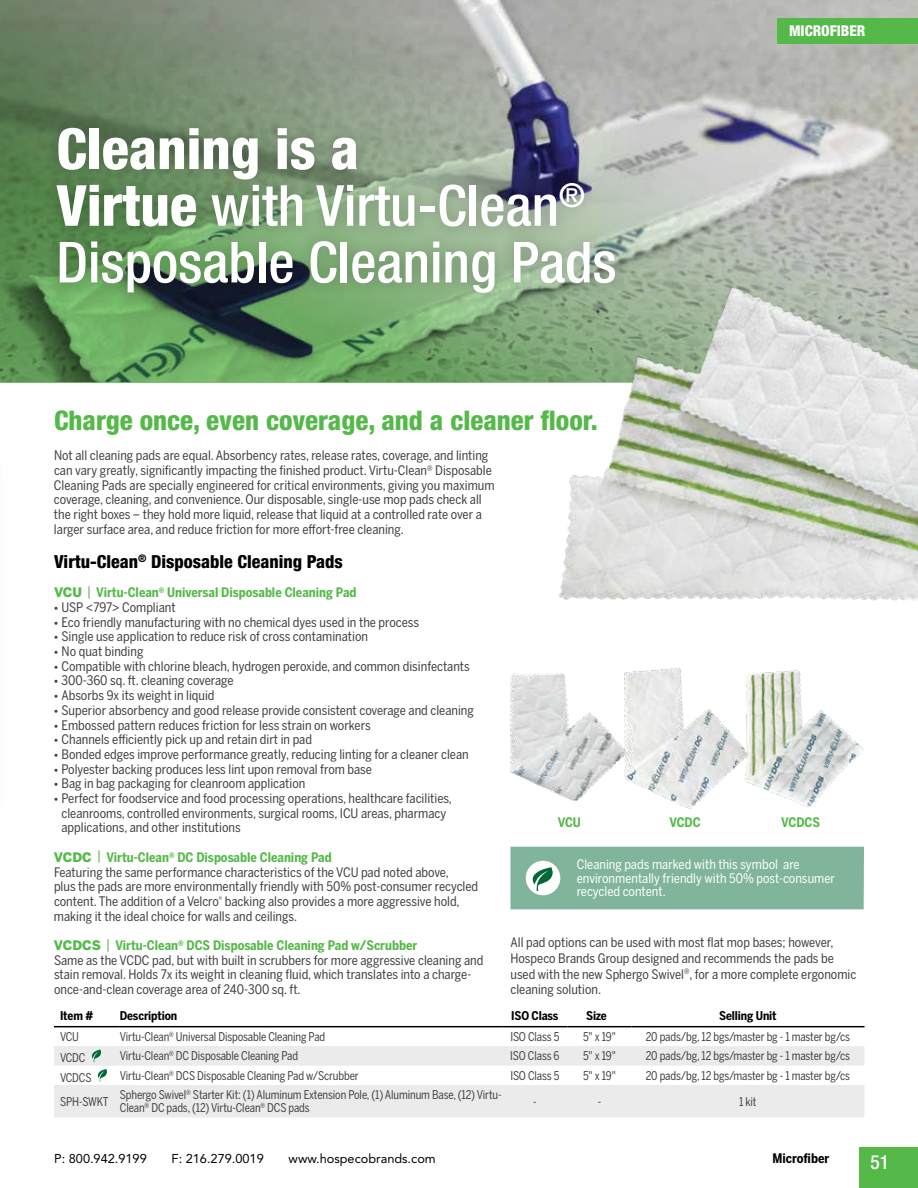
<style>
.page{position:relative;width:918px;height:1188px;background:#fff}
.page>*{position:absolute;margin:0;border:0;box-sizing:border-box;transform-origin:0 0}
.t1{font:500 condensed 56.7px/56.7px "Helvetica Neue LT Std";color:#fff}
.t2{font:800 condensed 27px "Helvetica Neue LT Std";color:#54b948}
.t3{font:500 condensed 19.5px "Helvetica Neue LT Std";color:#fff}
.t4{font:800 condensed 18px "Helvetica Neue LT Std";color:#000}
.t5{font:800 condensed 14.85px "Helvetica Neue LT Std";letter-spacing:-.005em;color:#fff}
.t6{font:13.05px/14.7px "Benton Sans Cond";color:#414042}
.t7{font:13.05px/13.5px "Benton Sans Cond";color:#fff}
.t8{font:700 13.05px "Benton Sans Cond";color:#54b948}
.t9{font:700 13.05px "Benton Sans Cond";color:#000}
.t10{font:12.75px "Avenir LT Std";color:#000}
.t11{font:12px/13.5px "Benton Sans Cond";letter-spacing:-.01em;color:#414042;scale:.94 1}
.t12{font:700 12px "Benton Sans Cond";letter-spacing:-.01em;color:#000}
.s1{font-weight:800}
.s2{font-family:"Benton Sans";font-weight:900}
.s3{font-weight:400}
.s4{font-family:"Myriad Pro";font-size:14.25px}
.s5{font-family:"Benton Sans";font-weight:900;color:#54b948}
.s6{color:#54b948}
.s7{font-weight:700;color:#54b948}
</style>
<div class="page">
<svg style="left:0;top:0;width:918px;height:382px;background:#8a9e86"></svg>
<div style="left:43px;top:114px;width:587px;height:194px;background:#000;opacity:.25"></div>
<img style="left:511px;top:149px;width:407px;height:452px">
<img style="left:759px;top:670px;width:104px;height:137px">
<img style="left:641px;top:668px;width:118px;height:141px">
<img style="left:510px;top:671px;width:131px;height:130px">
<svg style="left:54px;top:1027px;width:811px;height:1px"></svg>
<svg style="left:54px;top:1046px;width:811px;height:71px;fill:#ebebec"></svg>
<hr style="left:54px;top:1026px;width:66px;height:1px;background:#000">
<hr style="left:120px;top:1026px;width:382px;height:1px;background:#000">
<hr style="left:502px;top:1026px;width:66px;height:1px;background:#000">
<hr style="left:568px;top:1026px;width:63px;height:1px;background:#000">
<hr style="left:631px;top:1026px;width:234px;height:1px;background:#000">
<svg style="left:91px;top:1050px;width:11px;height:12px"></svg>
<svg style="left:97px;top:1069px;width:11px;height:13px"></svg>
<div style="left:510px;top:847px;width:354px;height:62px;background:#80b49b"></div>
<div style="left:526px;top:861px;width:34px;height:34px;background:#fff;border-radius:50%"></div>
<svg style="left:530px;top:867px;width:23px;height:24px"></svg>
<div style="left:860px;top:1148px;width:58px;height:40px;background:#54b948"></div>
<div style="left:777px;top:18px;width:141px;height:26px;background:#54b948"></div>
<h1 class="t1" style="left:56px;top:120px;width:562px"><span class="s1">Cleaning is a<br>Virtue</span> with Virtu-Clean<sup>®<br></sup>Disposable Cleaning Pads</h1>
<p class="t5" style="left:789px;top:22px;width:78px">MICROFIBER</p>
<h2 class="t2" style="left:54px;top:404px;width:545px">Charge once, even coverage, and a cleaner floor.</h2>
<p class="t6" style="left:54px;top:448px;width:442px">Not all cleaning pads are equal. Absorbency rates, release rates, coverage, and linting can vary greatly, significantly impacting the finished product. Virtu-Clean<sup>®</sup> Disposable Cleaning Pads are specially engineered for critical environments, giving you maximum coverage, cleaning, and convenience. Our disposable, single-use mop pads check all the right boxes – they hold more liquid, release that liquid at a controlled rate over a larger surface area, and reduce friction for more effort-free cleaning.</p>
<h3 class="t4" style="left:54px;top:550px;width:290px">Virtu-Clean<sup>®</sup> Disposable Cleaning Pads</h3>
<p class="t8" style="left:54px;top:585px;width:304px"><span class="s2">VCU</span> <span class="s3">|</span> Virtu-Clean<sup>®</sup> Universal Disposable Cleaning Pad</p>
<p class="t6" style="left:54px;top:600px;width:123px"><span class="s4">•</span> USP &lt;797&gt; Compliant</p>
<p class="t6" style="left:54px;top:615px;width:367px"><span class="s4">•</span> Eco friendly manufacturing with no chemical dyes used in the process</p>
<p class="t6" style="left:54px;top:629px;width:316px"><span class="s4">•</span> Single use application to reduce risk of cross contamination</p>
<p class="t6" style="left:54px;top:644px;width:91px"><span class="s4">•</span> No quat binding</p>
<p class="t6" style="left:54px;top:659px;width:417px"><span class="s4">•</span> Compatible with chlorine bleach, hydrogen peroxide, and common disinfectants</p>
<p class="t6" style="left:54px;top:673px;width:181px"><span class="s4">•</span> 300-360 sq. ft. cleaning coverage</p>
<p class="t6" style="left:54px;top:688px;width:162px"><span class="s4">•</span> Absorbs 9x its weight in liquid</p>
<p class="t6" style="left:54px;top:703px;width:421px"><span class="s4">•</span> Superior absorbency and good release provide consistent coverage and cleaning</p>
<p class="t6" style="left:54px;top:717px;width:318px"><span class="s4">•</span> Embossed pattern reduces friction for less strain on workers</p>
<p class="t6" style="left:54px;top:732px;width:259px"><span class="s4">•</span> Channels efficiently pick up and retain dirt in pad</p>
<p class="t6" style="left:54px;top:747px;width:416px"><span class="s4">•</span> Bonded edges improve performance greatly, reducing linting for a cleaner clean</p>
<p class="t6" style="left:54px;top:762px;width:320px"><span class="s4">•</span> Polyester backing produces less lint upon removal from base</p>
<p class="t6" style="left:54px;top:776px;width:253px"><span class="s4">•</span> Bag in bag packaging for cleanroom application</p>
<p class="t6" style="left:62px;top:791px;width:392px;text-indent:-8px"><span class="s4">•</span> Perfect for foodservice and food processing operations, healthcare facilities, cleanrooms, controlled environments, surgical rooms, ICU areas, pharmacy applications, and other institutions</p>
<p class="t6" style="left:54px;top:850px;width:426px"><span class="s5">VCDC</span> <span class="s6">|</span> <span class="s7">Virtu-Clean</span><sup>®</sup> <span class="s7">DC Disposable Cleaning Pad<br></span>Featuring the same performance characteristics of the VCU pad noted above,<br>plus the pads are more environmentally friendly with 50% post-consumer recycled content. The addition of a Velcro<sup>®</sup> backing also provides a more aggressive hold, making it the ideal choice for walls and ceilings.</p>
<p class="t6" style="left:54px;top:938px;width:431px"><span class="s5">VCDCS</span> <span class="s6">|</span> <span class="s7">Virtu-Clean</span><sup>®</sup> <span class="s7">DCS Disposable Cleaning Pad w/Scrubber<br></span>Same as the VCDC pad, but with built in scrubbers for more aggressive cleaning and stain removal. Holds 7x its weight in cleaning fluid, which translates into a charge&shy;once-and-clean coverage area of 240-300 sq. ft.</p>
<p class="t8" style="left:558px;top:815px;width:25px">VCU</p>
<p class="t8" style="left:669px;top:815px;width:33px">VCDC</p>
<p class="t8" style="left:781px;top:815px;width:40px">VCDCS</p>
<p class="t7" style="left:577px;top:858px;width:260px">Cleaning pads marked with this symbol are environmentally friendly with 50% post-consumer recycled content.</p>
<p class="t6" style="left:510px;top:935px;width:347px;line-height:15.6px">All pad options can be used with most flat mop bases; however, Hospeco Brands Group designed and recommends the pads be used with the new Sphergo Swivel<sup>®</sup>, for a more complete ergonomic cleaning solution.</p>
<p class="t12" style="left:60px;top:1009px;width:35px">Item #</p>
<p class="t12" style="left:120px;top:1009px;width:59px">Description</p>
<p class="t12" style="left:511px;top:1009px;width:49px">ISO Class</p>
<p class="t12" style="left:586px;top:1009px;width:22px">Size</p>
<p class="t12" style="left:719px;top:1009px;width:59px">Selling Unit</p>
<p class="t11" style="left:60px;top:1030px;width:22px">VCU</p>
<p class="t11" style="left:120px;top:1030px;width:220px">Virtu-Clean<sup>®</sup> Universal Disposable Cleaning Pad</p>
<p class="t11" style="left:510px;top:1030px;width:54px">ISO Class 5</p>
<p class="t11" style="left:583px;top:1030px;width:36px">5" x 19"</p>
<p class="t11" style="left:646px;top:1030px;width:219px">20 pads/bg, 12 bgs/master bg - 1 master bg/cs</p>
<p class="t11" style="left:60px;top:1051px;width:29px">VCDC</p>
<p class="t11" style="left:120px;top:1049px;width:191px">Virtu-Clean<sup>®</sup> DC Disposable Cleaning Pad</p>
<p class="t11" style="left:510px;top:1049px;width:54px">ISO Class 6</p>
<p class="t11" style="left:583px;top:1049px;width:36px">5" x 19"</p>
<p class="t11" style="left:646px;top:1049px;width:219px">20 pads/bg, 12 bgs/master bg - 1 master bg/cs</p>
<p class="t11" style="left:60px;top:1070px;width:35px">VCDCS</p>
<p class="t11" style="left:120px;top:1069px;width:256px">Virtu-Clean<sup>®</sup> DCS Disposable Cleaning Pad w/Scrubber</p>
<p class="t11" style="left:510px;top:1069px;width:54px">ISO Class 5</p>
<p class="t11" style="left:583px;top:1069px;width:36px">5" x 19"</p>
<p class="t11" style="left:646px;top:1069px;width:219px">20 pads/bg, 12 bgs/master bg - 1 master bg/cs</p>
<p class="t11" style="left:60px;top:1094px;width:53px">SPH-SWKT</p>
<p class="t11" style="left:120px;top:1088px;width:408px">Sphergo Swivel<sup>®</sup> Starter Kit: (1) Aluminum Extension Pole, (1) Aluminum Base, (12) Virtu-<br>Clean<sup>®</sup> DC pads, (12) Virtu-Clean<sup>®</sup> DCS pads</p>
<p class="t11" style="left:533px;top:1094px;width:5px">-</p>
<p class="t11" style="left:598px;top:1094px;width:5px">-</p>
<p class="t11" style="left:739px;top:1094px;width:20px">1 kit</p>
<p class="t10" style="left:54px;top:1151px;width:94px">P: 800.942.9199</p>
<p class="t10" style="left:172px;top:1151px;width:94px">F: 216.279.0019</p>
<p class="t10" style="left:289px;top:1151px;width:149px">www.hospecobrands.com</p>
<p class="t9" style="left:773px;top:1151px;width:58px">Microfiber</p>
<h3 class="t3" style="left:870px;top:1151px;width:20px">51</h3>
</div>
